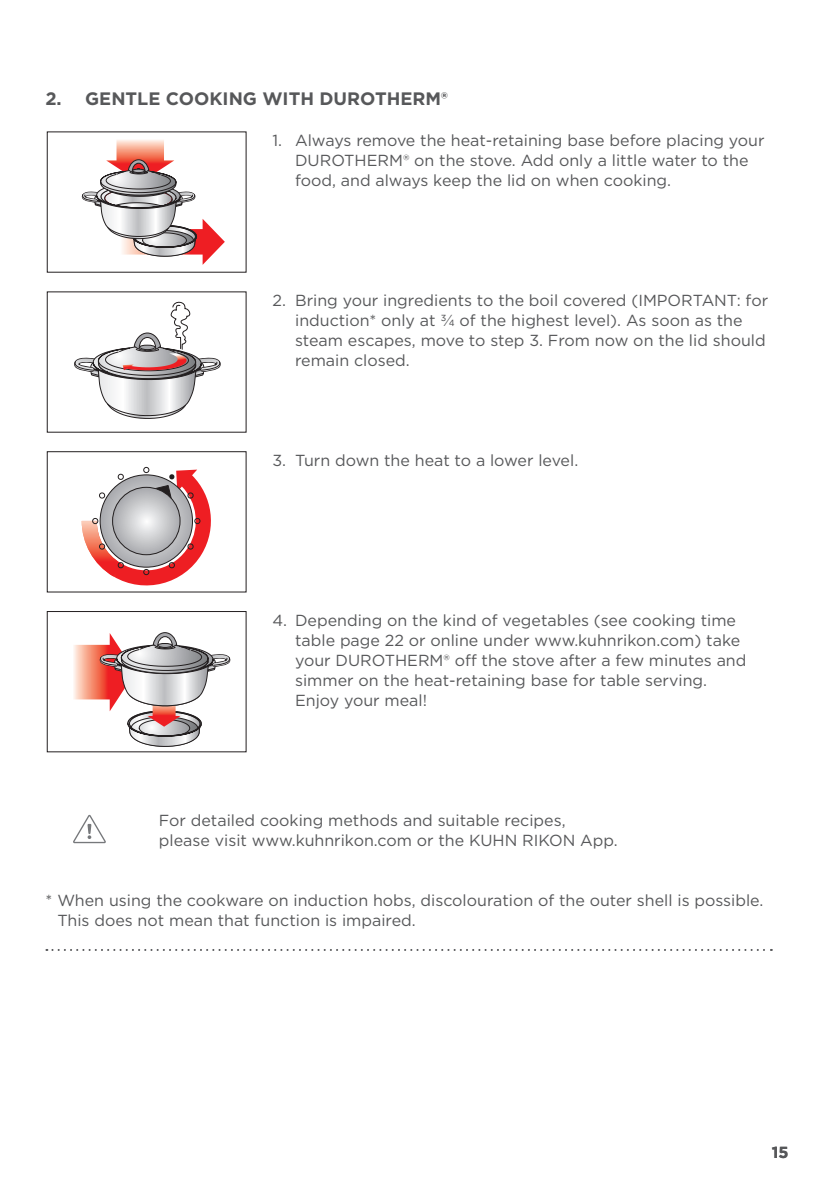
<style>
.page{position:relative;width:840px;height:1191px;background:#fff}
.page>*{position:absolute;margin:0;border:0;box-sizing:border-box;transform-origin:0 0}
.t1{font:700 18px "Gotham";color:#57585a}
.t2{font:16px/20px "Gotham";color:#57585a}
.t3{font:700 16px "Gotham";color:#57585a}
</style>
<div class="page">
<svg style="left:46px;top:949px;width:725px;height:2px"></svg>
<svg style="left:81px;top:140px;width:144px;height:125px"></svg>
<div style="left:132px;top:169px;width:13px;height:4px;border:1px solid #231f20;border-radius:50%"></div>
<svg style="left:74px;top:301px;width:147px;height:118px"></svg>
<svg style="left:82px;top:467px;width:135px;height:126px"></svg>
<div style="left:47px;top:451px;width:199px;height:141px;border:1px solid #231f20"></div>
<svg style="left:74px;top:632px;width:157px;height:115px"></svg>
<div style="left:157px;top:643px;width:15px;height:4px;border:1px solid #231f20;border-radius:50%"></div>
<div style="left:47px;top:611px;width:199px;height:141px;border:1px solid #231f20"></div>
<svg style="left:73px;top:814px;width:33px;height:29px"></svg>
<p class="t1" style="left:45px;top:87px;width:403px">2. GENTLE COOKING WITH DUROTHERM®</p>
<p class="t2" style="left:295px;top:130px;width:471px;text-indent:-23px">1. Always remove the heat-retaining base before placing your<br>DUROTHERM® on the stove. Add only a little water to the food, and always keep the lid on when cooking.</p>
<p class="t2" style="left:295px;top:290px;width:474px;text-indent:-23px">2. Bring your ingredients to the boil covered (IMPORTANT: for induction* only at ¾ of the highest level). As soon as the steam escapes, move to step 3. From now on the lid should remain closed.</p>
<p class="t2" style="left:272px;top:450px;width:307px">3. Turn down the heat to a lower level.</p>
<p class="t2" style="left:295px;top:610px;width:452px;text-indent:-23px">4. Depending on the kind of vegetables (see cooking time table page 22 or online under www.kuhnrikon.com) take your DUROTHERM® off the stove after a few minutes and simmer on the heat-retaining base for table serving.<br>Enjoy your meal!</p>
<p class="t2" style="left:159px;top:810px;width:460px">For detailed cooking methods and suitable recipes, please visit www.kuhnrikon.com or the KUHN RIKON App.</p>
<p class="t2" style="left:57px;top:890px;width:707px;text-indent:-12px">* When using the cookware on induction hobs, discolouration of the outer shell is possible.<br>This does not mean that function is impaired.</p>
<p class="t3" style="left:771px;top:1142px;width:18px">15</p>
</div>
